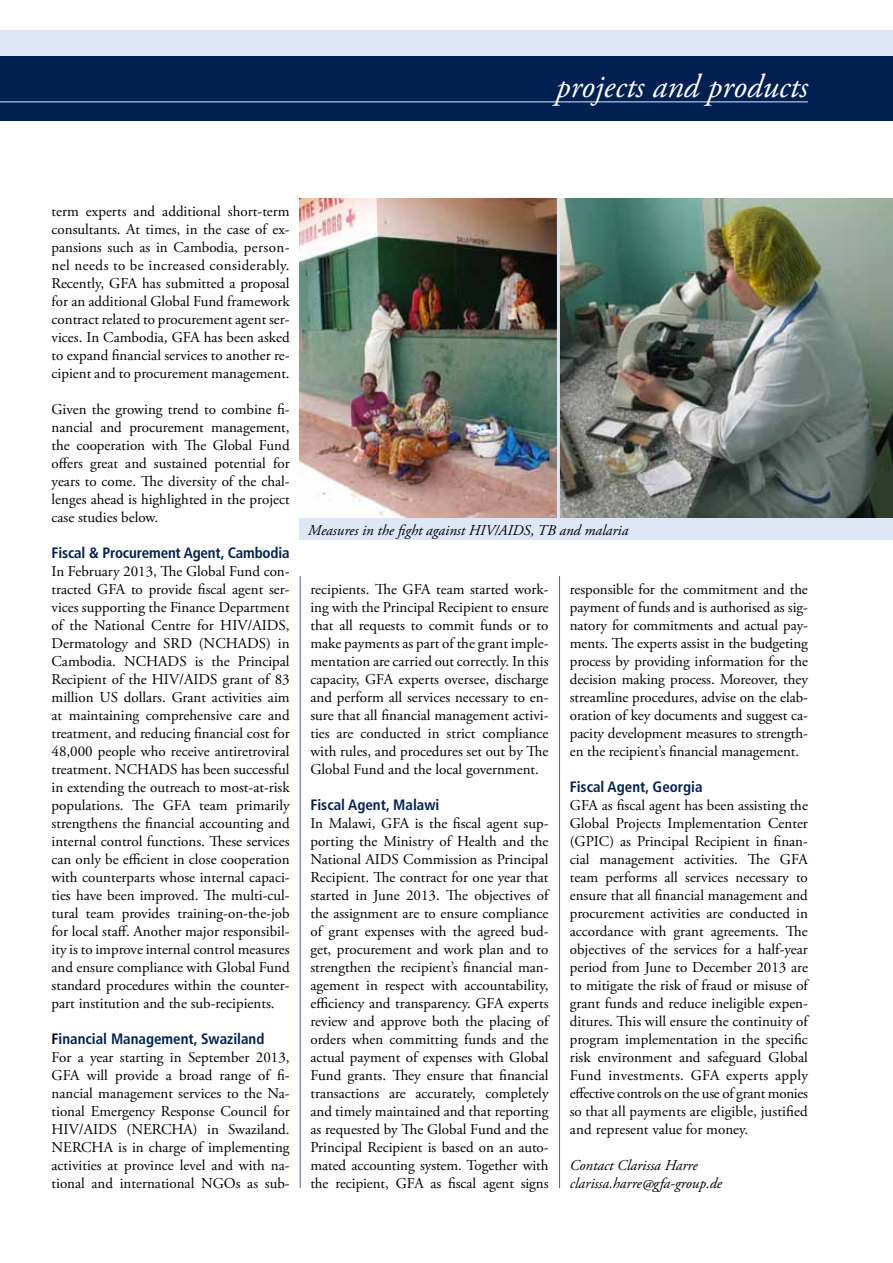
<style>
.page{position:relative;width:893px;height:1263px;background:#fff}
.page>*{position:absolute;margin:0;border:0;box-sizing:border-box;transform-origin:0 0}
.t1{font:italic 33px "Adobe Garamond Pro";color:#fff}
.t2{font:15px/18px "Adobe Garamond Pro";color:#000;text-align:justify}
.t3{font:700 condensed 15px "Frutiger LT Std";color:#002052}
.t4{font:italic 15px/18px "Adobe Garamond Pro";color:#000}
.s1{color:#000}
</style>
<div class="page">
<img style="left:300px;top:198px;width:257px;height:321px">
<img style="left:560px;top:198px;width:333px;height:321px">
<div style="left:300px;top:519px;width:593px;height:21px;background:#dde6f4"></div>
<div style="left:0;top:55px;width:893px;height:66px;background:#002052"></div>
<hr style="left:0;top:101px;width:808px;height:1px;background:#a4c2e3">
<div style="left:0;top:30px;width:893px;height:25px;background:#dde6f4"></div>
<hr style="left:559px;top:576px;width:1px;height:612px;background:#4460a5">
<hr style="left:300px;top:576px;width:1px;height:612px;background:#4460a5">
<hr style="left:557px;top:198px;width:3px;height:324px;background:#dde6f4">
<h1 class="t1" style="left:556px;top:67px;width:254px">projects and products</h1>
<p class="t2" style="left:52px;top:203px;width:240px">term experts and additional short-term consultants. At times, in the case of ex&shy;pansions such as in Cambodia, person&shy;nel needs to be increased considerably.<br>Recently, GFA has submitted a proposal for an additional Global Fund framework contract related to procurement agent ser&shy;vices. In Cambodia, GFA has been asked to expand financial services to another re&shy;cipient and to procurement management.</p>
<p class="t2" style="left:52px;top:401px;width:240px">Given the growing trend to combine fi&shy;nancial and procurement management, the cooperation with The Global Fund offers great and sustained potential for years to come. The diversity of the chal&shy;lenges ahead is highlighted in the project case studies below.</p>
<p class="t3" style="left:52px;top:544px;width:240px">Fiscal &amp; Procurement Agent, Cambodia</p>
<p class="t2" style="left:52px;top:563px;width:240px">In February 2013, The Global Fund con&shy;tracted GFA to provide fiscal agent ser&shy;vices supporting the Finance Department of the National Centre for HIV/AIDS, Dermatology and SRD (NCHADS) in Cambodia. NCHADS is the Principal Recipient of the HIV/AIDS grant of 83 million US dollars. Grant activities aim at maintaining comprehensive care and treatment, and reducing financial cost for 48,000 people who receive antiretroviral treatment. NCHADS has been successful in extending the outreach to most-at-risk populations. The GFA team primarily strengthens the financial accounting and internal control functions. These services can only be efficient in close cooperation with counterparts whose internal capaci&shy;ties have been improved. The multi-cul&shy;tural team provides training-on-the-job for local staff. Another major responsibil&shy;ity is to improve internal control measures and ensure compliance with Global Fund standard procedures within the counter&shy;part institution and the sub-recipients.</p>
<p class="t3" style="left:52px;top:1030px;width:214px"><span class="s1">F</span>inancial Management, Swaziland</p>
<p class="t2" style="left:52px;top:1049px;width:240px">For a year starting in September 2013, GFA will provide a broad range of fi&shy;nancial management services to the Na&shy;tional Emergency Response Council for HIV/AIDS (NERCHA) in Swaziland.<br>NERCHA is in charge of implementing activities at province level and with na&shy;tional and international NGOs as sub-</p>
<p class="t4" style="left:308px;top:521px;width:322px">Measures in the fight against HIV/AIDS, TB and malaria</p>
<p class="t2" style="left:310px;top:581px;width:240px">recipients. The GFA team started work&shy;ing with the Principal Recipient to ensure that all requests to commit funds or to make payments as part of the grant imple&shy;mentation are carried out correctly. In this capacity, GFA experts oversee, discharge and perform all services necessary to en&shy;sure that all financial management activi&shy;ties are conducted in strict compliance with rules, and procedures set out by The Global Fund and the local government.</p>
<p class="t3" style="left:310px;top:796px;width:130px">Fiscal Agent, Malawi</p>
<p class="t2" style="left:310px;top:815px;width:240px">In Malawi, GFA is the fiscal agent sup&shy;porting the Ministry of Health and the National AIDS Commission as Principal Recipient. The contract for one year that started in June 2013. The objectives of the assignment are to ensure compliance of grant expenses with the agreed bud&shy;get, procurement and work plan and to strengthen the recipient’s financial man&shy;agement in respect with accountability, efficiency and transparency. GFA experts review and approve both the placing of orders when committing funds and the actual payment of expenses with Global Fund grants. They ensure that financial transactions are accurately, completely and timely maintained and that reporting as requested by The Global Fund and the Principal Recipient is based on an auto&shy;mated accounting system. Together with the recipient, GFA as fiscal agent signs</p>
<p class="t2" style="left:570px;top:581px;width:240px">responsible for the commitment and the payment of funds and is authorised as sig&shy;natory for commitments and actual pay&shy;ments. The experts assist in the budgeting process by providing information for the decision making process. Moreover, they streamline procedures, advise on the elab&shy;oration of key documents and suggest ca&shy;pacity development measures to strength&shy;en the recipient’s financial management.</p>
<p class="t3" style="left:570px;top:778px;width:134px">Fiscal Agent, Georgia</p>
<p class="t2" style="left:570px;top:797px;width:240px">GFA as fiscal agent has been assisting the Global Projects Implementation Center (GPIC) as Principal Recipient in finan&shy;cial management activities. The GFA team performs all services necessary to ensure that all financial management and procurement activities are conducted in accordance with grant agreements. The objectives of the services for a half-year period from June to December 2013 are to mitigate the risk of fraud or misuse of grant funds and reduce ineligible expen&shy;ditures. This will ensure the continuity of program implementation in the specific risk environment and safeguard Global Fund investments. GFA experts apply effective controls on the use of grant monies so that all payments are eligible, justified and represent value for money.</p>
<p class="t4" style="left:570px;top:1157px;width:154px">Contact Clarissa Harre clarissa.harre@gfa-group.de</p>
</div>
